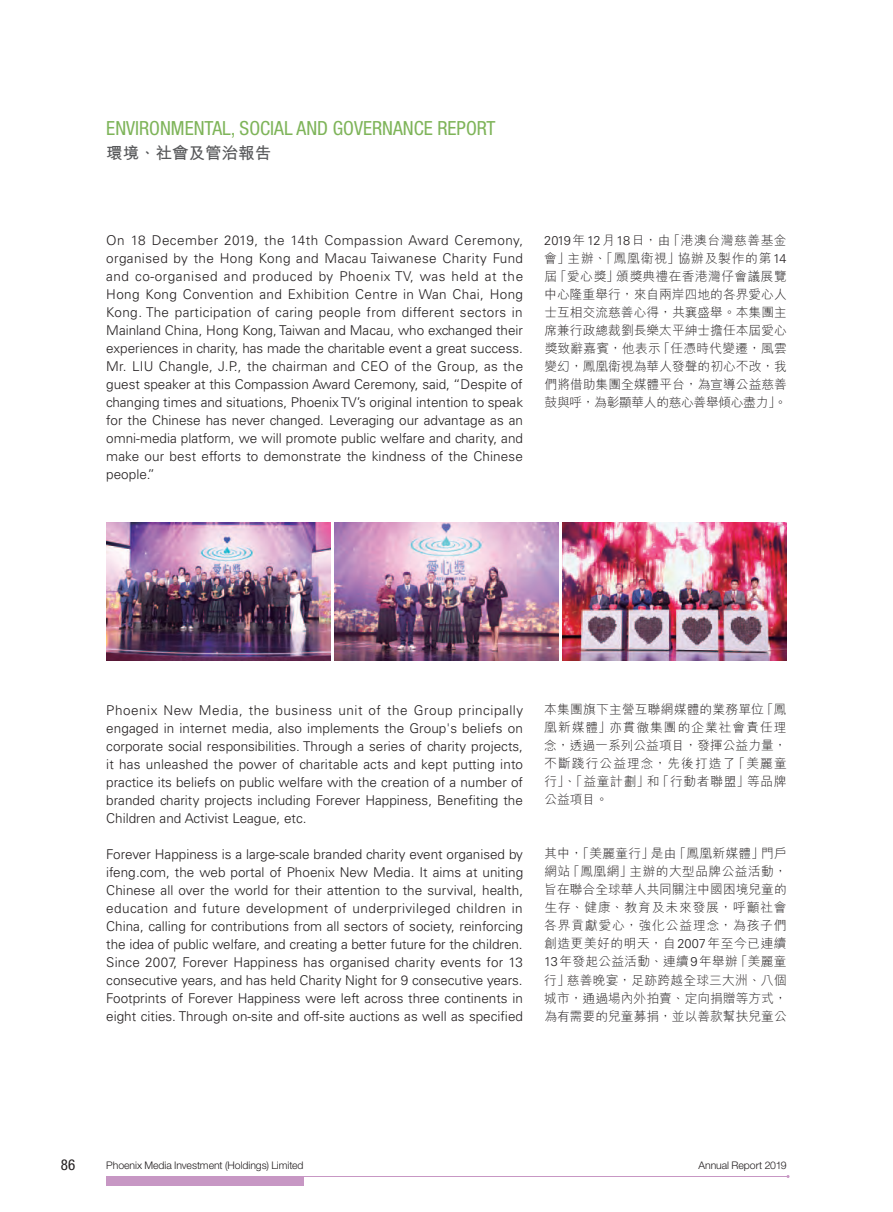
<style>
.page{position:relative;width:893px;height:1212px;background:#fff}
.page>*{position:absolute;margin:0;border:0;box-sizing:border-box;transform-origin:0 0}
.t1{font:condensed 19.5px "Helvetica Neue LT Std";color:#7eb459}
.t2{font:700 16.5px "M Hei HK";color:#57585a}
.t3{font:condensed 15px "Helvetica Neue LT Std";color:#231f20}
.t4{font:300 13.5px/18px "Univers LT Std";color:#231f20;text-align:justify}
.t5{font:300 12.75px/18px "M Hei HK";color:#231f20;text-align:justify}
.t6{font:300 10.5px "Helvetica Neue LT Std";letter-spacing:-.005em;color:#231f20}
.s1{font-family:"Univers LT Std"}
</style>
<div class="page">
<hr style="left:107px;top:1176px;width:681px;height:1px;background:#c797c4">
<div style="left:107px;top:1176px;width:197px;height:9px;background:#c797c4"></div>
<img style="left:106px;top:522px;width:224px;height:139px">
<img style="left:334px;top:522px;width:224px;height:139px">
<img style="left:563px;top:522px;width:224px;height:139px">
<h1 class="t1" style="left:106px;top:117px;width:20px">ENVIRONMENTA</h1>
<h1 class="t1" style="left:222px;top:117px;width:37px">L, SOCIA</h1>
<h1 class="t1" style="left:284px;top:117px;width:60px">L AN D GOVERNANCE</h1>
<h1 class="t1" style="left:437px;top:117px;width:21px">REPORT</h1>
<p class="t2" style="left:106px;top:141px;width:166px">環境、社會及管治報告</p>
<p class="t4" style="left:106px;top:231px;width:418px">On 18 December 2019, the 14th Compassion Award Ceremony, organised by the Hong Kong and Macau Taiwanese Charity Fund and co-organised and produced by Phoenix TV, was held at the Hong Kong Convention and Exhibition Centre in Wan Chai, Hong Kong. The participation of caring people from different sectors in Mainland China, Hong Kong, Taiwan and Macau, who exchanged their experiences in charity, has made the charitable event a great success.<br>Mr. LIU Changle, J.P., the chairman and CEO of the Group, as the guest speaker at this Compassion Award Ceremony, said, “Despite of changing times and situations, Phoenix TV’s original intention to speak for the Chinese has never changed. Leveraging our advantage as an omni-media platform, we will promote public welfare and charity, and make our best efforts to demonstrate the kindness of the Chinese people.”</p>
<p class="t5" style="left:544px;top:231px;width:244px"><span class="s1">2019</span>年<span class="s1">12</span>月<span class="s1">18</span>日，由「港澳台灣慈善基金會」主辦、「鳳凰衛視」協辦及製作的第<span class="s1">14</span>屆「愛心獎」頒獎典禮在香港灣仔會議展覽中心隆重舉行，來自兩岸四地的各界愛心人士互相交流慈善心得，共襄盛舉。本集團主席兼行政總裁劉長樂太平紳士擔任本屆愛心獎致辭嘉賓，他表示「任憑時代變遷，風雲變幻，鳳凰衛視為華人發聲的初心不改，我們將借助集團全媒體平台，為宣導公益慈善鼓與呼，為彰顯華人的慈心善舉傾心盡力」。</p>
<p class="t4" style="left:106px;top:701px;width:418px">Phoenix New Media, the business unit of the Group principally engaged in internet media, also implements the Group's beliefs on corporate social responsibilities. Through a series of charity projects, it has unleashed the power of charitable acts and kept putting into practice its beliefs on public welfare with the creation of a number of branded charity projects including Forever Happiness, Benefiting the Children and Activist League, etc.</p>
<p class="t4" style="left:106px;top:845px;width:418px">Forever Happiness is a large-scale branded charity event organised by ifeng.com, the web portal of Phoenix New Media. It aims at uniting Chinese all over the world for their attention to the survival, health, education and future development of underprivileged children in China, calling for contributions from all sectors of society, reinforcing the idea of public welfare, and creating a better future for the children.<br>Since 2007, Forever Happiness has organised charity events for 13 consecutive years, and has held Charity Night for 9 consecutive years.<br>Footprints of Forever Happiness were left across three continents in eight cities. Through on-site and off-site auctions as well as specified</p>
<p class="t5" style="left:544px;top:700px;width:244px">本集團旗下主營互聯網媒體的業務單位「鳳凰新媒體」亦貫徹集團的企業社會責任理念，透過一系列公益項目，發揮公益力量，不斷踐行公益理念，先後打造了「美麗童行」、「益童計劃」和「行動者聯盟」等品牌公益項目。</p>
<p class="t5" style="left:544px;top:844px;width:244px">其中，「美麗童行」是由「鳳凰新媒體」門戶網站「鳳凰網」主辦的大型品牌公益活動，旨在聯合全球華人共同關注中國困境兒童的生存、健康、教育及未來發展，呼籲社會各界貢獻愛心，強化公益理念，為孩子們創造更美好的明天，自<span class="s1">2007</span>年至今已連續<span class="s1">13</span>年發起公益活動、連續<span class="s1">9</span>年舉辦「美麗童行」慈善晚宴，足跡跨越全球三大洲、八個城市，通過場內外拍賣、定向捐贈等方式，為有需要的兒童募捐，並以善款幫扶兒童公</p>
<p class="t3" style="left:61px;top:1156px;width:16px">86</p>
<p class="t6" style="left:106px;top:1159px;width:199px">Phoenix Media Investment (Holdings) Limited</p>
<p class="t6" style="left:698px;top:1159px;width:90px">Annual Report 2019</p>
</div>
